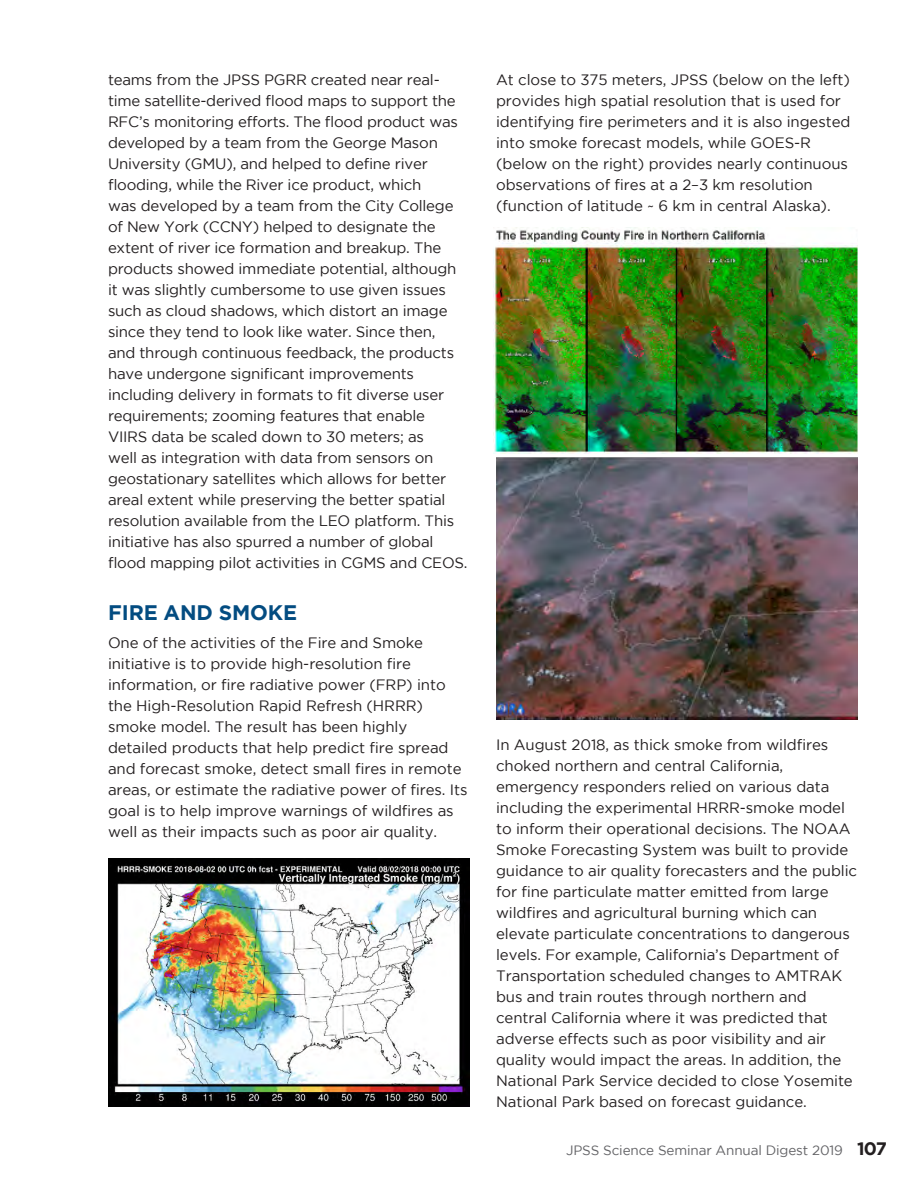
<style>
.page{position:relative;width:918px;height:1188px;background:#fff}
.page>*{position:absolute;margin:0;border:0;box-sizing:border-box;transform-origin:0 0}
.Subhead{font:700 21px "Gotham";letter-spacing:-.005em;color:#034c81}
.Body{font:15px/21px "Gotham";letter-spacing:-.005em;color:#231f20}
.t1{font:13.5px "Gotham";letter-spacing:-.01em;color:#636366}
.s1{font-weight:700;font-size:18px;color:#231f20}
</style>
<div class="page">
<img style="left:108px;top:859px;width:361px;height:248px">
<img style="left:494px;top:227px;width:363px;height:227px">
<img style="left:496px;top:457px;width:361px;height:263px">
<p class="Body" style="left:108px;top:69px;width:361px">teams from the JPSS PGRR created near real&shy;time satellite-derived flood maps to support the RFC’s monitoring efforts. The flood product was developed by a team from the George Mason University (GMU), and helped to define river flooding, while the River ice product, which<br>was developed by a team from the City College of New York (CCNY) helped to designate the extent of river ice formation and breakup. The products showed immediate potential, although it was slightly cumbersome to use given issues such as cloud shadows, which distort an image since they tend to look like water. Since then,<br>and through continuous feedback, the products have undergone significant improvements including delivery in formats to fit diverse user requirements; zooming features that enable VIIRS data be scaled down to 30 meters; as<br>well as integration with data from sensors on geostationary satellites which allows for better areal extent while preserving the better spatial resolution available from the LEO platform. This initiative has also spurred a number of global flood mapping pilot activities in CGMS and CEOS.</p>
<h2 class="Subhead" style="left:108px;top:601px;width:190px">FIRE AND SMOKE</h2>
<p class="Body" style="left:108px;top:632px;width:361px">One of the activities of the Fire and Smoke initiative is to provide high-resolution fire information, or fire radiative power (FRP) into the High-Resolution Rapid Refresh (HRRR) smoke model. The result has been highly detailed products that help predict fire spread and forecast smoke, detect small fires in remote areas, or estimate the radiative power of fires. Its goal is to help improve warnings of wildfires as well as their impacts such as poor air quality.</p>
<p class="Body" style="left:496px;top:69px;width:356px">At close to 375 meters, JPSS (below on the left) provides high spatial resolution that is used for identifying fire perimeters and it is also ingested into smoke forecast models, while GOES-R (below on the right) provides nearly continuous observations of fires at a 2–3 km resolution (function of latitude ~ 6 km in central Alaska).</p>
<p class="Body" style="left:496px;top:734px;width:363px">In August 2018, as thick smoke from wildfires choked northern and central California, emergency responders relied on various data including the experimental HRRR-smoke model to inform their operational decisions. The NOAA Smoke Forecasting System was built to provide guidance to air quality forecasters and the public for fine particulate matter emitted from large wildfires and agricultural burning which can elevate particulate concentrations to dangerous levels. For example, California’s Department of Transportation scheduled changes to AMTRAK bus and train routes through northern and central California where it was predicted that adverse effects such as poor visibility and air quality would impact the areas. In addition, the National Park Service decided to close Yosemite National Park based on forecast guidance.</p>
<p class="t1" style="left:566px;top:1143px;width:323px">JPSS Science Seminar Annual Digest 2019 <span class="s1">107</span></p>
</div>
